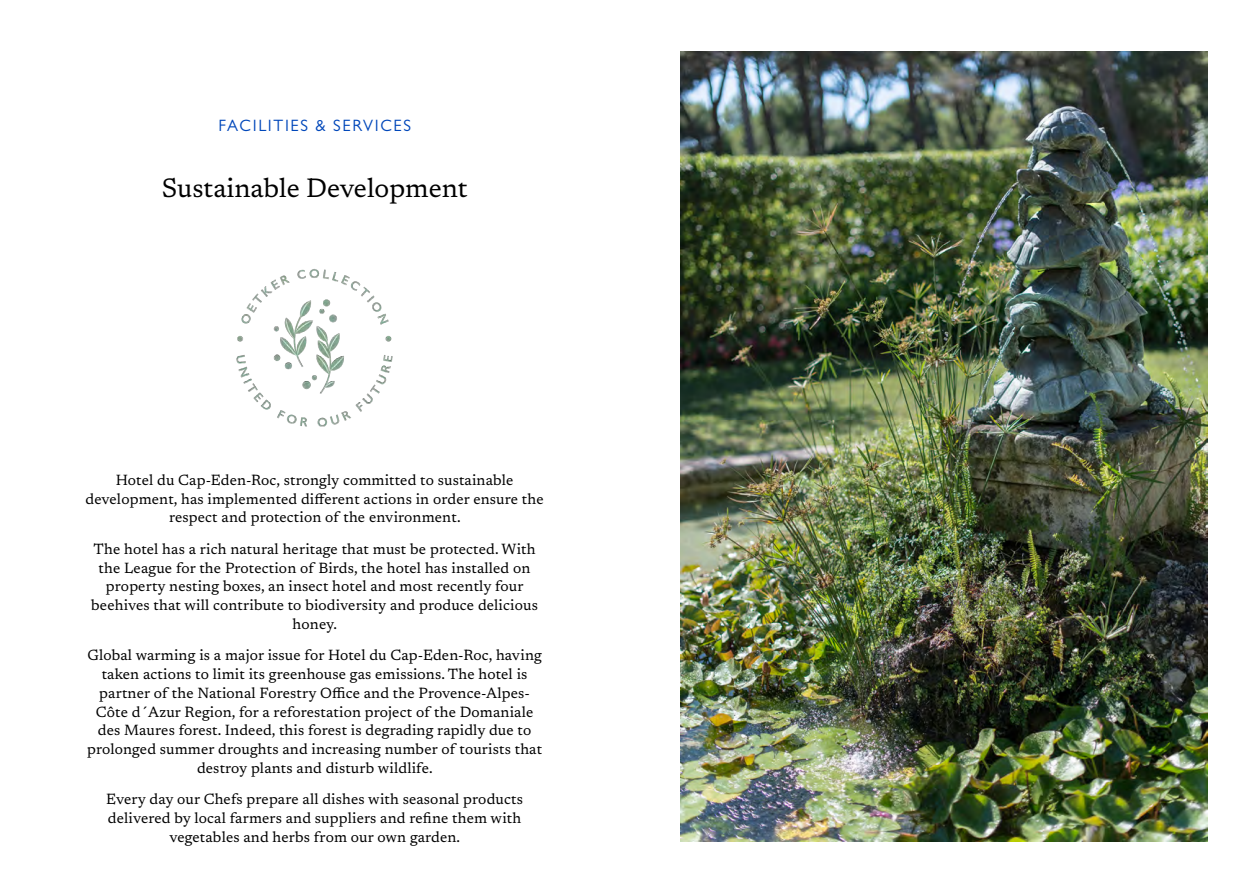
<style>
.page{position:relative;width:1259px;height:893px;background:#fff}
.page>*{position:absolute;margin:0;border:0;box-sizing:border-box;transform-origin:0 0}
.t1{font:27px "Newsreader";color:#000}
.t2{font:16.5px "Gill Sans MT Pro";letter-spacing:.1em;color:#0047ba}
.t3{font:15px/18.8px "Newsreader";letter-spacing:.01em;color:#000;text-align:center}
</style>
<div class="page">
<img style="left:680px;top:51px;width:528px;height:790px">
<img style="left:236px;top:269px;width:157px;height:158px">
<p class="t2" style="left:218px;top:116px;width:194px">FACILITIES &amp; SERVICES</p>
<h1 class="t1" style="left:162px;top:169px;width:307px">Sustainable Development</h1>
<p class="t3" style="left:85px;top:470px;width:460px">Hotel du Cap-Eden-Roc, strongly committed to sustainable development, has implemented different actions in order ensure the respect and protection of the environment.</p>
<p class="t3" style="left:91px;top:539px;width:448px">The hotel has a rich natural heritage that must be protected. With the League for the Protection of Birds, the hotel has installed on property nesting boxes, an insect hotel and most recently four beehives that will contribute to biodiversity and produce delicious honey.</p>
<p class="t3" style="left:87px;top:645px;width:456px">Global warming is a major issue for Hotel du Cap-Eden-Roc, having taken actions to limit its greenhouse gas emissions. The hotel is partner of the National Forestry Office and the Provence-Alpes-Côte d´Azur Region, for a reforestation project of the Domaniale des Maures forest. Indeed, this forest is degrading rapidly due to prolonged summer droughts and increasing number of tourists that destroy plants and disturb wildlife.</p>
<p class="t3" style="left:106px;top:789px;width:418px">Every day our Chefs prepare all dishes with seasonal products delivered by local farmers and suppliers and refine them with vegetables and herbs from our own garden.</p>
</div>
